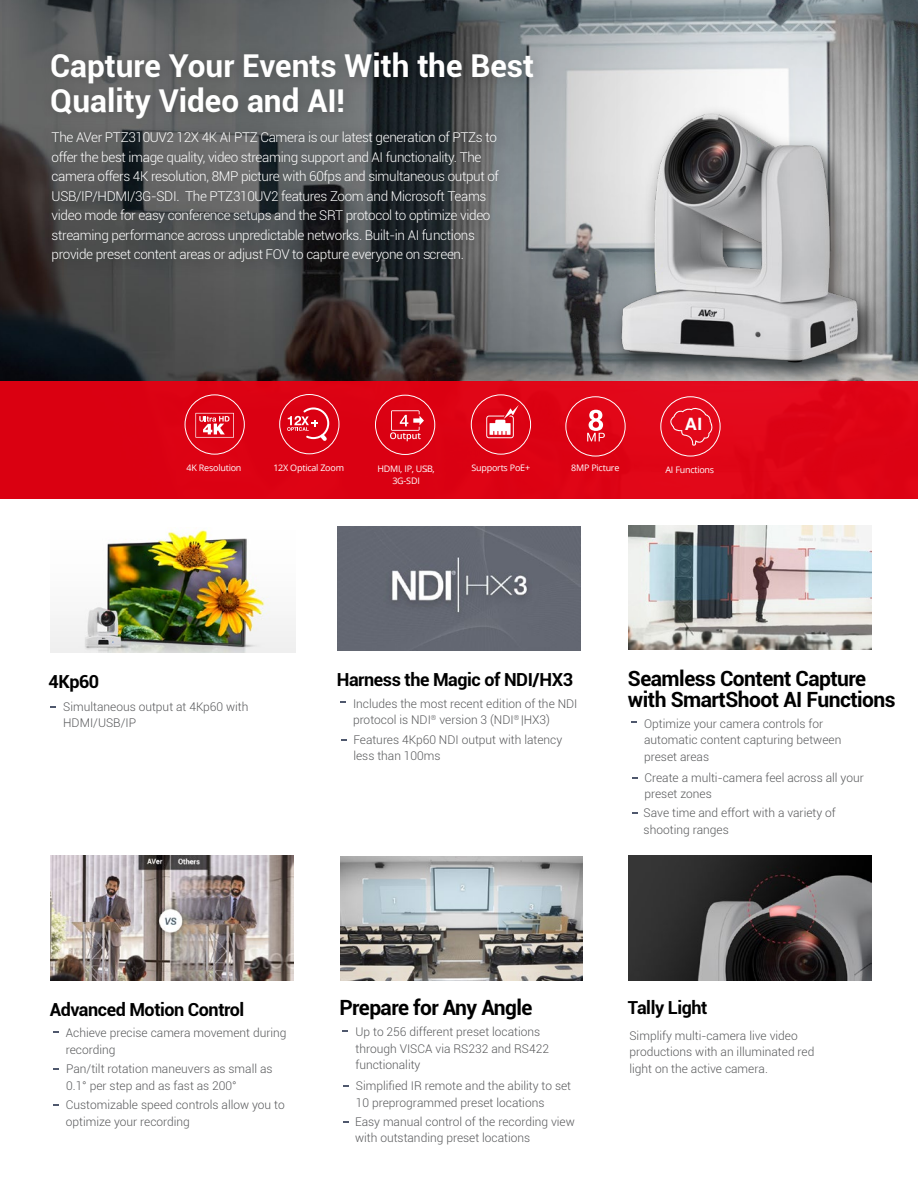
<style>
.page{position:relative;width:918px;height:1188px;background:#fff}
.page>*{position:absolute;margin:0;border:0;box-sizing:border-box;transform-origin:0 0}
.t1{font:700 31.5px/34.5px "Roboto";color:#fff}
.t2{font:700 21px/21px "Roboto";letter-spacing:-.025em;color:#000}
.t3{font:700 18px "Roboto";letter-spacing:-.025em;color:#000}
.t4{font:700 16.95px "Helvetica";color:#fff}
.t5{font:300 13.5px/19.5px "Roboto";letter-spacing:-.025em;color:#fff}
.t6{font:300 12px/16.5px "Roboto";color:#58595b}
.t7{font:9px "Open Sans";letter-spacing:-.025em;color:#fff}
</style>
<div class="page">
<img style="left:0;top:0;width:426px;height:381px">
<img style="left:30px;top:110px;width:396px;height:252px">
<img style="left:33px;top:34px;width:393px;height:151px">
<div style="left:0;top:381px;width:918px;height:118px;background:#db0112"></div>
<div style="left:375px;top:395px;width:60px;height:60px;border:1px solid #fff;border-radius:50%"></div>
<svg style="left:390px;top:410px;width:34px;height:31px"></svg>
<div style="left:185px;top:394px;width:60px;height:61px;border:1px solid #fff;border-radius:50%"></div>
<svg style="left:195px;top:413px;width:39px;height:25px"></svg>
<div style="left:279px;top:394px;width:60px;height:60px;border:1px solid #fff;border-radius:50%"></div>
<svg style="left:287px;top:407px;width:42px;height:34px"></svg>
<img style="left:426px;top:0;width:492px;height:457px">
<img style="left:605px;top:100px;width:283px;height:294px">
<img style="left:502px;top:101px;width:362px;height:268px">
<img style="left:51px;top:530px;width:244px;height:122px">
<svg style="left:50px;top:706px;width:6px;height:2px"></svg>
<img style="left:629px;top:525px;width:242px;height:125px">
<img style="left:50px;top:856px;width:243px;height:124px">
<img style="left:340px;top:856px;width:243px;height:125px">
<img style="left:628px;top:856px;width:244px;height:125px">
<img style="left:338px;top:526px;width:242px;height:125px">
<h1 class="t1" style="left:50px;top:47px;width:485px">Capture Your Events With the Best<br>Quality Video and AI!</h1>
<p class="t5" style="left:52px;top:127px;width:449px">The AVer PTZ310UV2 12X 4K AI PTZ Camera is our latest generation of PTZs to offer the best image quality, video streaming support and AI functionality. The camera offers 4K resolution, 8MP picture with 60fps and simultaneous output of USB/IP/HDMI/3G-SDI. The PTZ310UV2 features Zoom and Microsoft Teams video mode for easy conference setups and the SRT protocol to optimize video streaming performance across unpredictable networks. Built-in AI functions provide preset content areas or adjust FOV to capture everyone on screen.</p>
<h3 class="t4" style="left:685px;top:414px;width:19px">AI</h3>
<p class="t7" style="left:187px;top:462px;width:56px">4K Resolution</p>
<p class="t7" style="left:273px;top:461px;width:72px">12X Optical Zoom</p>
<p class="t7" style="left:571px;top:462px;width:50px">8MP Picture</p>
<p class="t7" style="left:665px;top:463px;width:50px">AI Functions</p>
<p class="t7" style="left:377px;top:462px;width:59px">HDMI, IP, USB,</p>
<p class="t7" style="left:471px;top:462px;width:60px">Supports PoE+</p>
<p class="t7" style="left:392px;top:474px;width:29px">3G-SDI</p>
<h3 class="t3" style="left:49px;top:669px;width:52px">4Kp60</h3>
<p class="t6" style="left:63px;top:698px;width:187px">Simultaneous output at 4Kp60 with<br>HDMI/USB/IP</p>
<h3 class="t3" style="left:337px;top:667px;width:238px">Harness the Magic of NDI/HX3</h3>
<p class="t6" style="left:353px;top:695px;width:226px">Includes the most recent edition of the NDI protocol is NDI<sup>®</sup> version 3 (NDI<sup>®</sup> |HX3)</p>
<p class="t6" style="left:353px;top:731px;width:210px">Features 4Kp60 NDI output with latency less than 100ms</p>
<h2 class="t2" style="left:628px;top:667px;width:269px">Seamless Content Capture with SmartShoot AI Functions</h2>
<p class="t6" style="left:644px;top:715px;width:199px">Optimize your camera controls for automatic content capturing between preset areas</p>
<p class="t6" style="left:644px;top:769px;width:221px">Create a multi-camera feel across all your preset zones</p>
<p class="t6" style="left:644px;top:804px;width:194px">Save time and effort with a variety of shooting ranges</p>
<h3 class="t3" style="left:50px;top:997px;width:196px">Advanced Motion Control</h3>
<p class="t6" style="left:66px;top:1024px;width:222px">Achieve precise camera movement during recording</p>
<p class="t6" style="left:66px;top:1060px;width:208px">Pan/tilt rotation maneuvers as small as<br>0.1° per step and as fast as 200°</p>
<p class="t6" style="left:66px;top:1096px;width:220px">Customizable speed controls allow you to optimize your recording</p>
<h2 class="t2" style="left:339px;top:997px;width:195px">Prepare for Any Angle</h2>
<p class="t6" style="left:356px;top:1023px;width:195px">Up to 256 different preset locations through VISCA via RS232 and RS422 functionality</p>
<p class="t6" style="left:356px;top:1077px;width:217px">Simplified IR remote and the ability to set<br>10 preprogrammed preset locations</p>
<p class="t6" style="left:355px;top:1113px;width:221px">Easy manual control of the recording view with outstanding preset locations</p>
<h3 class="t3" style="left:628px;top:995px;width:81px">Tally Light</h3>
<p class="t6" style="left:629px;top:1027px;width:186px">Simplify multi-camera live video productions with an illuminated red light on the active camera.</p>
</div>
